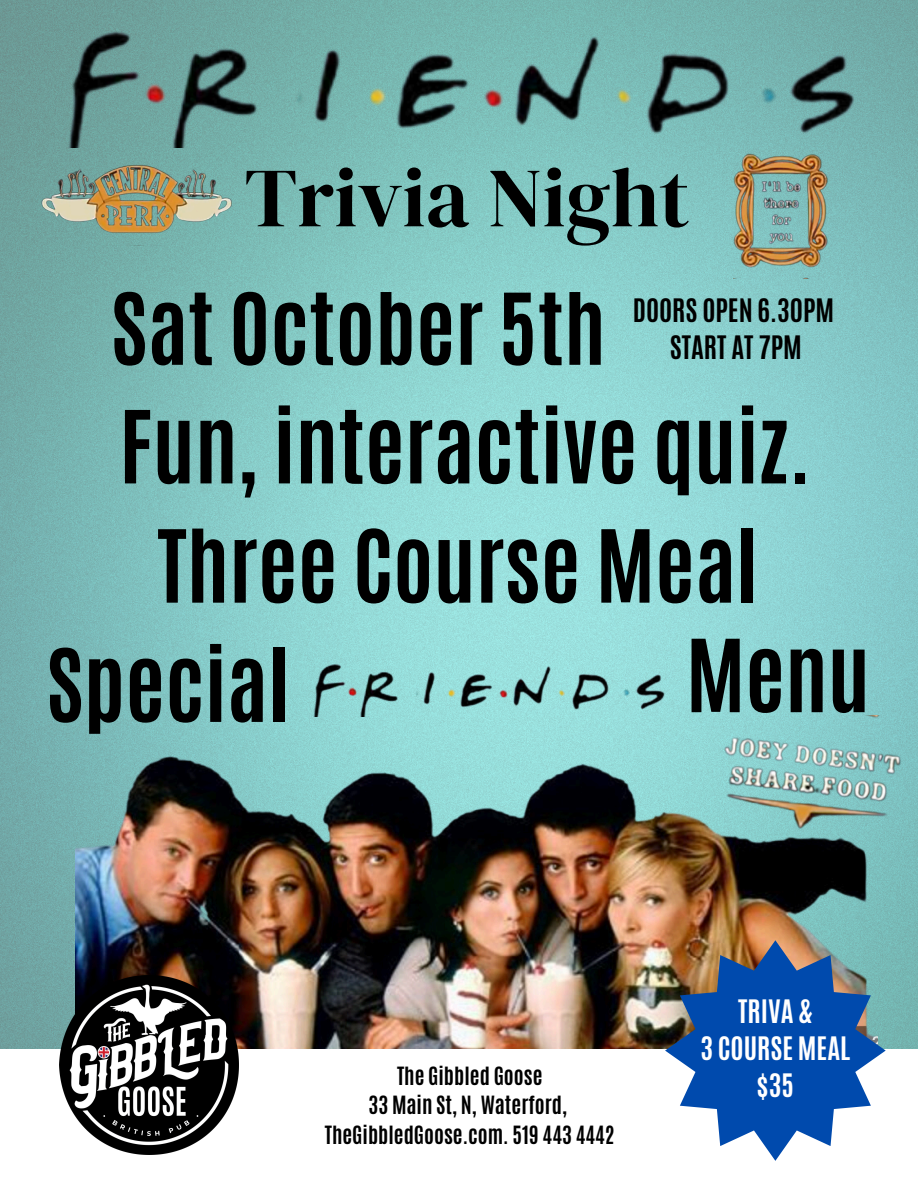
<style>
.page{position:relative;width:918px;height:1188px;background:#fff}
.page>*{position:absolute;margin:0;border:0;box-sizing:border-box;transform-origin:0 0}
.t1{font:700 85.5px "Antonio";color:#000}
.t2{font:700 84px "Antonio";color:#000}
.t3{font:84px "DM Serif Display";color:#000}
.t4{font:700 27px/37.2px "Antonio";color:#000;text-align:center}
.t5{font:700 27px/37.2px "Antonio";color:#fff;text-align:center}
.t6{font:700 21px "Antonio";color:#000}
</style>
<div class="page">
<img style="left:0;top:148px;width:918px;height:901px">
<img style="left:75px;top:746px;width:802px;height:303px">
<img style="left:0;top:0;width:918px;height:148px">
<img style="left:150px;top:636px;width:517px;height:80px">
<img style="left:60px;top:975px;width:179px;height:179px">
<svg style="left:665px;top:940px;width:221px;height:221px;fill:#004aad"></svg>
<img style="left:37px;top:151px;width:194px;height:95px">
<img style="left:734px;top:142px;width:118px;height:136px">
<img style="left:708px;top:716px;width:210px;height:120px">
<p class="t3" style="left:245px;top:139px;width:447px">Trivia Night</p>
<p class="t2" style="left:110px;top:269px;width:497px">Sat October 5th</p>
<p class="t4" style="left:633px;top:292px;width:203px">DOORS OPEN 6.30PM<br>START AT 7PM</p>
<p class="t1" style="left:119px;top:386px;width:693px">Fun, interactive quiz.</p>
<p class="t1" style="left:157px;top:505px;width:602px">Three Course Meal</p>
<p class="t1" style="left:46px;top:624px;width:246px">Special</p>
<p class="t1" style="left:686px;top:614px;width:185px">Menu</p>
<p class="t6" style="left:397px;top:1061px;width:147px">The Gibbled Goose</p>
<h1 class="t6" style="left:369px;top:1090px;width:200px">33 Main St, N, Waterford,</h1>
<h1 class="t6" style="left:325px;top:1120px;width:291px">TheGibbledGoose.com. 519 443 4442</h1>
<h3 class="t5" style="left:700px;top:993px;width:151px">TRIVA &amp;<br>3 COURSE MEAL $35</h3>
</div>
